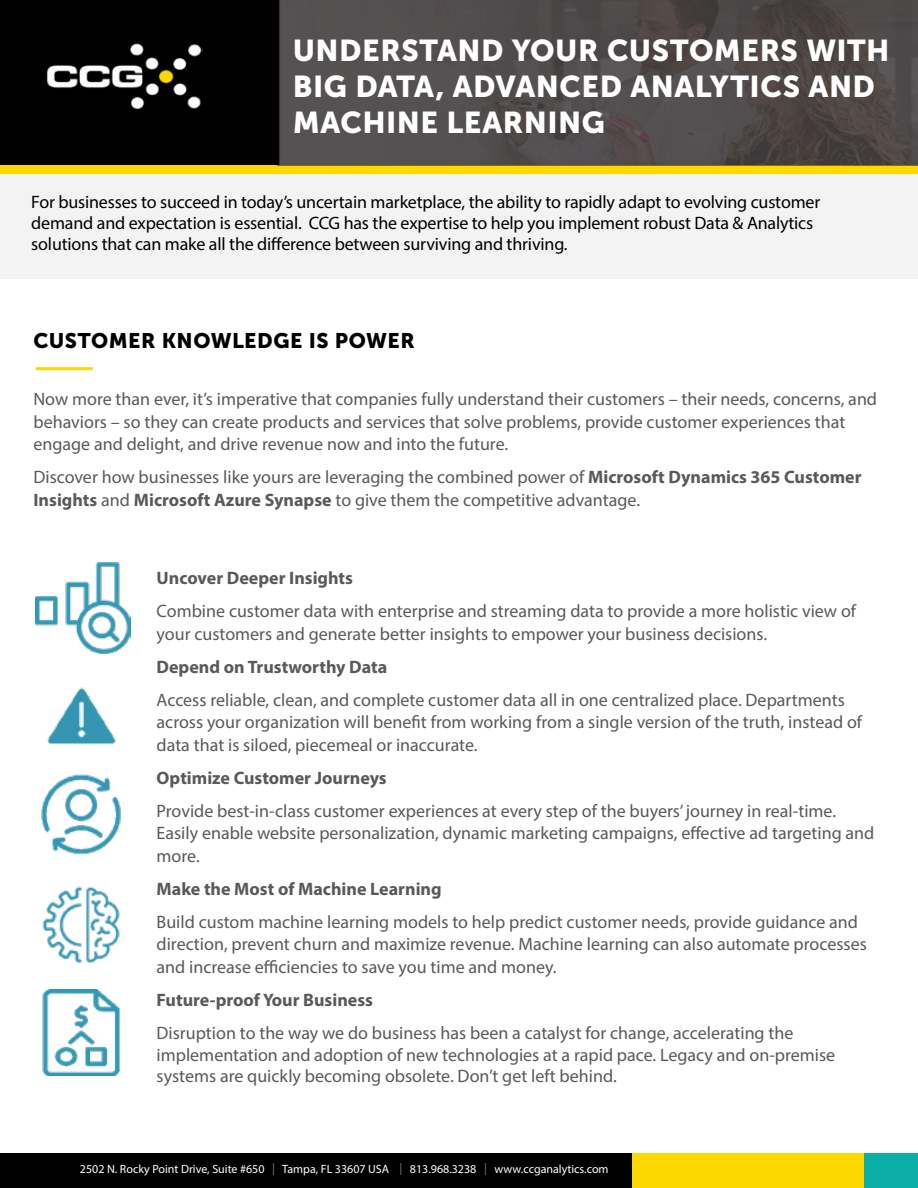
<style>
.page{position:relative;width:918px;height:1188px;background:#fff}
.page>*{position:absolute;margin:0;border:0;box-sizing:border-box;transform-origin:0 0}
.t1{font:30px/36px "Museo Sans 900";letter-spacing:.015em;color:#fff}
.t2{font:21px "Museo Sans 900";letter-spacing:.02em;color:#000}
.t3{font:18px/22.5px "Myriad Pro";color:#58595b}
.t4{font:18px/21px "Myriad Pro";letter-spacing:-.01em;color:#000}
.t5{font:700 18px "Myriad Pro";color:#58595b}
.t6{font:12px "Myriad Pro";color:#fff}
.s1{font-weight:700}
.s2{color:#757779}
</style>
<div class="page">
<div style="left:0;top:165px;width:918px;height:114px;background:#f3f3f4"></div>
<div style="left:0;top:0;width:279px;height:165px;background:#000"></div>
<img style="left:46px;top:43px;width:156px;height:67px">
<div style="left:0;top:1154px;width:918px;height:34px;background:#000"></div>
<div style="left:633px;top:1154px;width:285px;height:34px;background:#fcd700"></div>
<div style="left:864px;top:1154px;width:54px;height:34px;background:#0aafa8"></div>
<hr style="left:36px;top:367px;width:57px;height:3px;background:#fcd700">
<div style="left:0;top:165px;width:918px;height:9px;background:#ffd800"></div>
<svg style="left:279px;top:0;width:639px;height:165px;background:#504b4b"></svg>
<img style="left:47px;top:687px;width:70px;height:57px">
<img style="left:36px;top:562px;width:94px;height:91px">
<img style="left:41px;top:774px;width:80px;height:81px">
<img style="left:42px;top:886px;width:78px;height:78px">
<img style="left:42px;top:989px;width:78px;height:87px">
<h1 class="t1" style="left:293px;top:33px;width:598px">UNDERSTAND YOUR CUSTOMERS WITH<br>BIG DATA, ADVANCED ANALYTICS AND<br>MACHINE LEARNING</h1>
<p class="t4" style="left:31px;top:191px;width:790px">For businesses to succeed in today’s uncertain marketplace, the ability to rapidly adapt to evolving customer demand and expectation is essential. CCG has the expertise to help you implement robust Data &amp; Analytics solutions that can make all the difference between surviving and thriving.</p>
<p class="t2" style="left:33px;top:329px;width:383px">CUSTOMER KNOWLEDGE IS POWER</p>
<p class="t3" style="left:33px;top:388px;width:845px">Now more than ever, it’s imperative that companies fully understand their customers – their needs, concerns, and behaviors – so they can create products and services that solve problems, provide customer experiences that engage and delight, and drive revenue now and into the future.</p>
<p class="t3" style="left:33px;top:466px;width:830px">Discover how businesses like yours are leveraging the combined power of <span class="s1">Microsoft Dynamics 365 Customer<br>Insights</span> and <span class="s1">Microsoft Azure Synapse</span> to give them the competitive advantage.</p>
<p class="t5" style="left:157px;top:566px;width:198px">Uncover Deeper Insights</p>
<p class="t3" style="left:157px;top:600px;width:701px">Combine customer data with enterprise and streaming data to provide a more holistic view of your customers and generate better insights to empower your business decisions.</p>
<p class="t5" style="left:157px;top:655px;width:232px">Depend on Trustworthy Data</p>
<p class="t3" style="left:157px;top:688px;width:707px">Access reliable, clean, and complete customer data all in one centralized place. Departments across your organization will benefit from working from a single version of the truth, instead of data that is siloed, piecemeal or inaccurate.</p>
<p class="t5" style="left:157px;top:766px;width:232px">Optimize Customer Journeys</p>
<p class="t3" style="left:157px;top:799px;width:719px">Provide best-in-class customer experiences at every step of the buyers’ journey in real-time.<br>Easily enable website personalization, dynamic marketing campaigns, effective ad targeting and more.</p>
<p class="t5" style="left:157px;top:877px;width:287px">Make the Most of Machine Learning</p>
<p class="t3" style="left:157px;top:910px;width:712px">Build custom machine learning models to help predict customer needs, provide guidance and direction, prevent churn and maximize revenue. Machine learning can also automate processes and increase efficiencies to save you time and money.</p>
<p class="t5" style="left:157px;top:988px;width:218px">Future-proof Your Business</p>
<p class="t3" style="left:157px;top:1022px;width:680px;line-height:21.8px">Disruption to the way we do business has been a catalyst for change, accelerating the implementation and adoption of new technologies at a rapid pace. Legacy and on-premise systems are quickly becoming obsolete. Don’t get left behind.</p>
<p class="t6" style="left:80px;top:1162px;width:530px">2502 N. Rocky Point Drive, Suite #650 <span class="s2">|</span> Tampa, FL 33607 USA <span class="s2">|</span> 813.968.3238 <span class="s2">|</span> www.ccganalytics.com</p>
</div>
